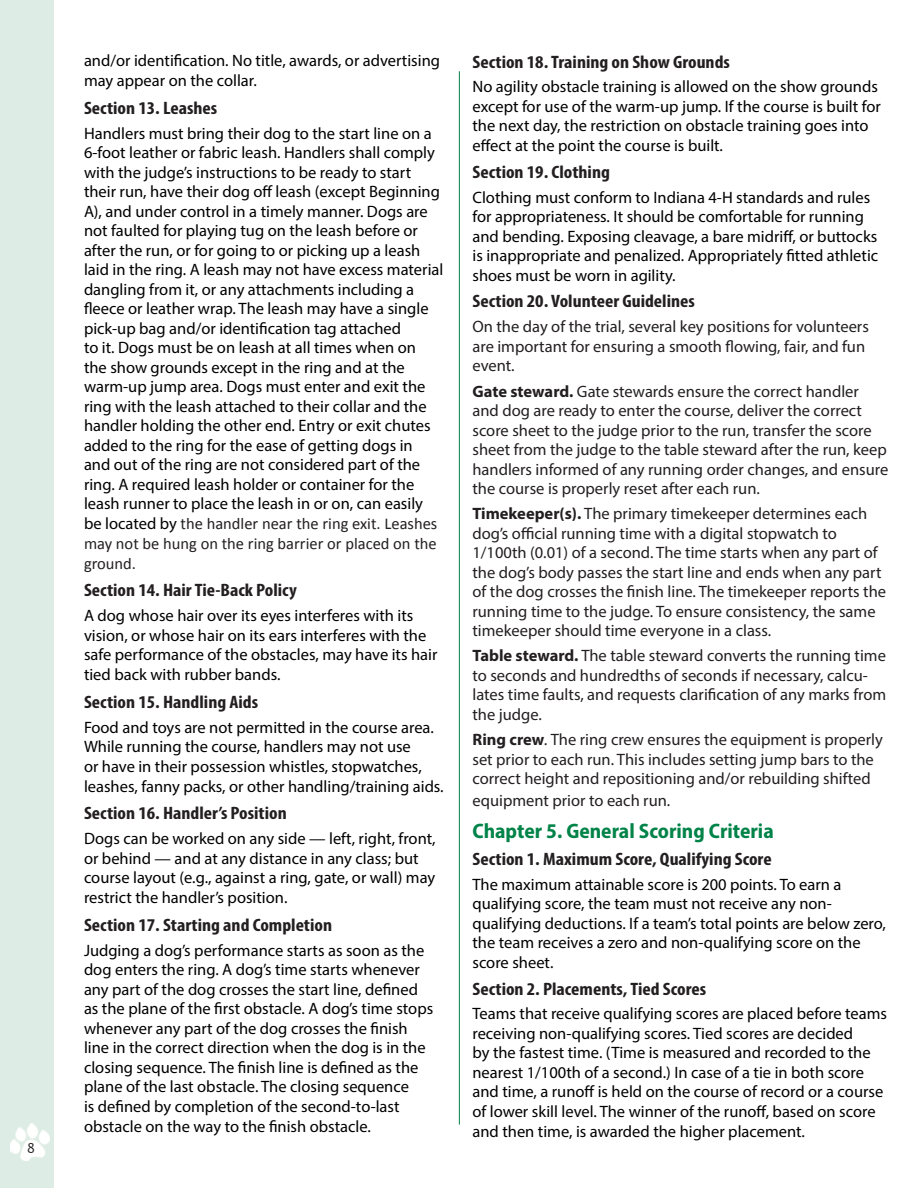
<style>
.page{position:relative;width:918px;height:1188px;background:#fff}
.page>*{position:absolute;margin:0;border:0;box-sizing:border-box;transform-origin:0 0}
.Green_Heads{font:700 semi-condensed 21px "Myriad Pro";color:#008348}
.Black_Heads{font:700 condensed 18px "Myriad Pro";color:#231f20;scale:1.1 1}
.List_Paragraph{font:16.5px/19.5px "Myriad Pro";color:#000}
.List_Paragraph-2{font:16.5px/19.5px "Myriad Pro";color:#231f20}
.t1{font:15px "Candara";color:#231f20;scale:.95 1}
.s1{font-family:"Calibri";color:#231f20}
.s2{font-weight:700}
.s3{font-style:italic}
</style>
<div class="page">
<div style="left:0;top:0;width:54px;height:1188px;background:#ddece4"></div>
<img style="left:10px;top:1124px;width:40px;height:36px">
<hr style="left:459px;top:71px;width:1px;height:1054px;background:#008348">
<p class="t1" style="left:27px;top:1139px;width:10px">8</p>
<p class="List_Paragraph" style="left:84px;top:51px;width:358px">and/or identification. No title, awards, or advertising may appear on the collar.</p>
<p class="Black_Heads" style="left:84px;top:97px;width:123px">Section 13. Leashes</p>
<p class="List_Paragraph" style="left:84px;top:123px;width:361px">Handlers must bring their dog to the start line on a 6-foot leather or fabric leash. Handlers shall comply with the judge’s instructions to be ready to start their run, have their dog off leash (except Beginning A), and under control in a timely manner. Dogs are not faulted for playing tug on the leash before or after the run, or for going to or picking up a leash laid in the ring. A leash may not have excess material dangling from it, or any attachments including a fleece or leather wrap. The leash may have a single pick-up bag and/or identification tag attached<br>to it. Dogs must be on leash at all times when on<br>the show grounds except in the ring and at the warm-up jump area. Dogs must enter and exit the ring with the leash attached to their collar and the handler holding the other end. Entry or exit chutes added to the ring for the ease of getting dogs in<br>and out of the ring are not considered part of the ring. A required leash holder or container for the leash runner to place the leash in or on, can easily be located by <span class="s1">the handler near the ring exit. Leashes may not be hung on the ring barrier or placed on the ground.</span></p>
<p class="Black_Heads" style="left:84px;top:579px;width:195px">Section 14. Hair Tie-Back Policy</p>
<p class="List_Paragraph" style="left:84px;top:606px;width:355px">A dog whose hair over its eyes interferes with its vision, or whose hair on its ears interferes with the safe performance of the obstacles, may have its hair tied back with rubber bands.</p>
<p class="Black_Heads" style="left:84px;top:691px;width:160px">Section 15. Handling Aids</p>
<p class="List_Paragraph" style="left:84px;top:717px;width:361px">Food and toys are not permitted in the course area.<br>While running the course, handlers may not use<br>or have in their possession whistles, stopwatches, leashes, fanny packs, or other handling/training aids.</p>
<p class="Black_Heads" style="left:84px;top:802px;width:186px">Section 16. Handler’s Position</p>
<p class="List_Paragraph" style="left:84px;top:829px;width:353px">Dogs can be worked on any side — left, right, front, or behind — and at any distance in any class; but course layout (e.g., against a ring, gate, or wall) may restrict the handler’s position.</p>
<p class="Black_Heads" style="left:84px;top:914px;width:227px">Section 17. Starting and Completion</p>
<p class="List_Paragraph" style="left:84px;top:940px;width:351px">Judging a dog’s performance starts as soon as the dog enters the ring. A dog’s time starts whenever any part of the dog crosses the start line, defined as the plane of the first obstacle. A dog’s time stops whenever any part of the dog crosses the finish line in the correct direction when the dog is in the closing sequence. The finish line is defined as the plane of the last obstacle. The closing sequence<br>is defined by completion of the second-to-last obstacle on the way to the finish obstacle.</p>
<p class="Black_Heads" style="left:472px;top:50px;width:236px">Section 18. Training on Show Grounds</p>
<p class="List_Paragraph" style="left:472px;top:77px;width:410px">No agility obstacle training is allowed on the show grounds except for use of the warm-up jump. If the course is built for the next day, the restriction on obstacle training goes into effect at the point the course is built.</p>
<p class="Black_Heads" style="left:472px;top:161px;width:126px">Section 19. Clothing</p>
<p class="List_Paragraph" style="left:472px;top:187px;width:407px">Clothing must conform to Indiana 4-H standards and rules for appropriateness. It should be comfortable for running and bending. Exposing cleavage, a bare midriff, or buttocks is inappropriate and penalized. Appropriately fitted athletic shoes must be worn in agility.</p>
<p class="Black_Heads" style="left:472px;top:290px;width:204px">Section 20. Volunteer Guidelines</p>
<p class="List_Paragraph-2" style="left:472px;top:317px;width:398px">On the day of the trial, several key positions for volunteers are important for ensuring a smooth flowing, fair, and fun event.</p>
<p class="List_Paragraph-2" style="left:472px;top:381px;width:417px"><span class="s2">Gate steward.</span> Gate stewards ensure the correct handler and dog are ready to enter the course, deliver the correct score sheet to the judge prior to the run, transfer the score sheet from the judge to the table steward after the run, keep handlers informed of any running order changes, and ensure the course is properly reset after each run.</p>
<p class="List_Paragraph-2" style="left:472px;top:504px;width:415px"><span class="s2">Timekeeper(s).</span> The primary timekeeper determines each dog’s official running time with a digital stopwatch to 1/100th (0.01) of a second. The time starts when any part of the dog’s body passes the start line and ends when any part of the dog crosses the finish line. The timekeeper reports the running time to the judge. To ensure consistency, the same timekeeper should time everyone in a class.</p>
<p class="List_Paragraph-2" style="left:472px;top:646px;width:415px"><span class="s2">Table steward.</span> The table steward converts the running time to seconds and hundredths of seconds if necessary, calcu&shy;lates time faults, and requests clarification of any marks from the judge.</p>
<p class="List_Paragraph-2" style="left:472px;top:729px;width:412px"><span class="s2">Ring crew</span><span class="s3">.</span> The ring crew ensures the equipment is properly set prior to each run. This includes setting jump bars to the correct height and repositioning and/or rebuilding shifted</p>
<p class="List_Paragraph-2" style="left:472px;top:790px;width:199px">equipment prior to each run.</p>
<p class="Green_Heads" style="left:472px;top:818px;width:303px">Chapter 5. General Scoring Criteria</p>
<p class="Black_Heads" style="left:472px;top:847px;width:273px">Section 1. Maximum Score, Qualifying Score</p>
<p class="List_Paragraph" style="left:472px;top:874px;width:415px">The maximum attainable score is 200 points. To earn a qualifying score, the team must not receive any non&shy;qualifying deductions. If a team’s total points are below zero, the team receives a zero and non-qualifying score on the score sheet.</p>
<p class="Black_Heads" style="left:472px;top:977px;width:214px">Section 2. Placements, Tied Scores</p>
<p class="List_Paragraph" style="left:472px;top:1004px;width:416px">Teams that receive qualifying scores are placed before teams receiving non-qualifying scores. Tied scores are decided<br>by the fastest time. (Time is measured and recorded to the nearest 1/100th of a second.) In case of a tie in both score and time, a runoff is held on the course of record or a course of lower skill level. The winner of the runoff, based on score and then time, is awarded the higher placement.</p>
</div>
